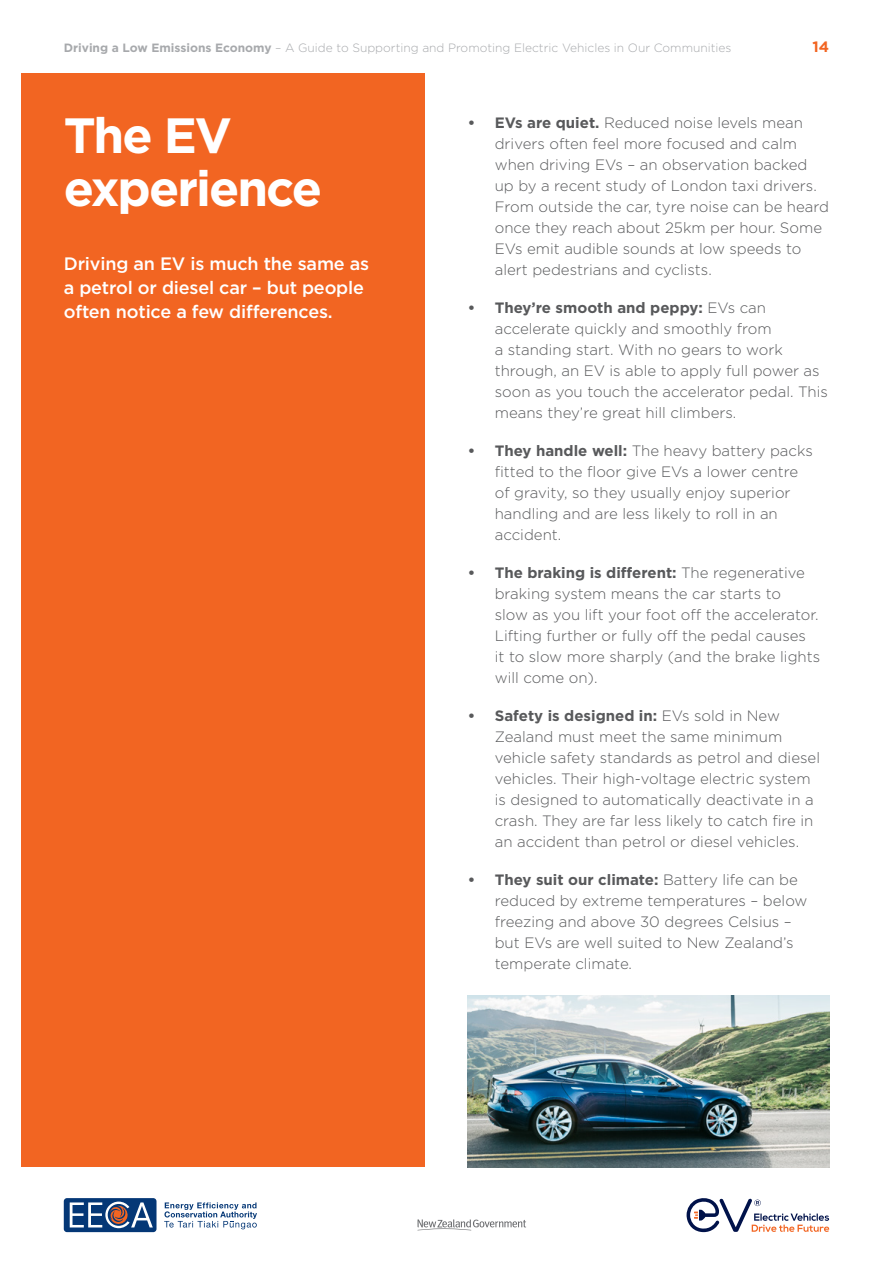
<style>
.page{position:relative;width:893px;height:1263px;background:#fff}
.page>*{position:absolute;margin:0;border:0;box-sizing:border-box;transform-origin:0 0}
.t1{font:700 49.5px/52.5px "Gotham";letter-spacing:-.04em;color:#fff}
.t2{font:500 18px/24px "Gotham";letter-spacing:-.01em;color:#fff}
.t3{font:300 15px/21px "Gotham";color:#58595b}
.t4{font:700 15px "Gotham";color:#f26522}
.t5{font:300 12px "Gotham";color:#a7a9ac}
.s1{font-weight:700}
</style>
<div class="page">
<svg style="left:687px;top:1198px;width:142px;height:34px"></svg>
<svg style="left:418px;top:1219px;width:108px;height:11px"></svg>
<div style="left:64px;top:1198px;width:93px;height:34px;background:#043776;border-radius:3px"></div>
<svg style="left:70px;top:1201px;width:83px;height:27px"></svg>
<svg style="left:164px;top:1202px;width:93px;height:27px"></svg>
<div style="left:21px;top:73px;width:404px;height:1094px;background:#f26522"></div>
<img style="left:468px;top:995px;width:361px;height:172px">
<p class="t5" style="left:64px;top:40px;width:669px"><span class="s1">Driving a Low Emissions Economy</span> – A Guide to Supporting and Promoting Electric Vehicles in Our Communities</p>
<p class="t4" style="left:812px;top:37px;width:18px">14</p>
<h1 class="t1" style="left:64px;top:109px;width:260px">The EV experience</h1>
<p class="t3" style="left:495px;top:112px;width:336px;text-indent:-27px"><span class="s1">• EVs are quiet.</span> Reduced noise levels mean drivers often feel more focused and calm when driving EVs – an observation backed up by a recent study of London taxi drivers.<br>From outside the car, tyre noise can be heard once they reach about 25km per hour. Some EVs emit audible sounds at low speeds to alert pedestrians and cyclists.</p>
<p class="t3" style="left:495px;top:297px;width:335px;text-indent:-27px"><span class="s1">• They’re smooth and peppy:</span> EVs can accelerate quickly and smoothly from<br>a standing start. With no gears to work through, an EV is able to apply full power as soon as you touch the accelerator pedal. This means they’re great hill climbers.</p>
<p class="t3" style="left:495px;top:440px;width:320px;text-indent:-27px"><span class="s1">• They handle well:</span> The heavy battery packs fitted to the floor give EVs a lower centre of gravity, so they usually enjoy superior handling and are less likely to roll in an accident.</p>
<p class="t3" style="left:495px;top:562px;width:327px;text-indent:-27px"><span class="s1">• The braking is different:</span> The regenerative braking system means the car starts to<br>slow as you lift your foot off the accelerator.<br>Lifting further or fully off the pedal causes<br>it to slow more sharply (and the brake lights will come on).</p>
<p class="t3" style="left:495px;top:705px;width:327px;text-indent:-27px"><span class="s1">• Safety is designed in:</span> EVs sold in New Zealand must meet the same minimum vehicle safety standards as petrol and diesel vehicles. Their high-voltage electric system is designed to automatically deactivate in a crash. They are far less likely to catch fire in an accident than petrol or diesel vehicles.</p>
<p class="t3" style="left:495px;top:869px;width:314px;text-indent:-27px"><span class="s1">• They suit our climate:</span> Battery life can be reduced by extreme temperatures – below freezing and above 30 degrees Celsius – but EVs are well suited to New Zealand’s temperate climate.</p>
<p class="t2" style="left:64px;top:251px;width:307px">Driving an EV is much the same as a petrol or diesel car – but people often notice a few differences.</p>
</div>
